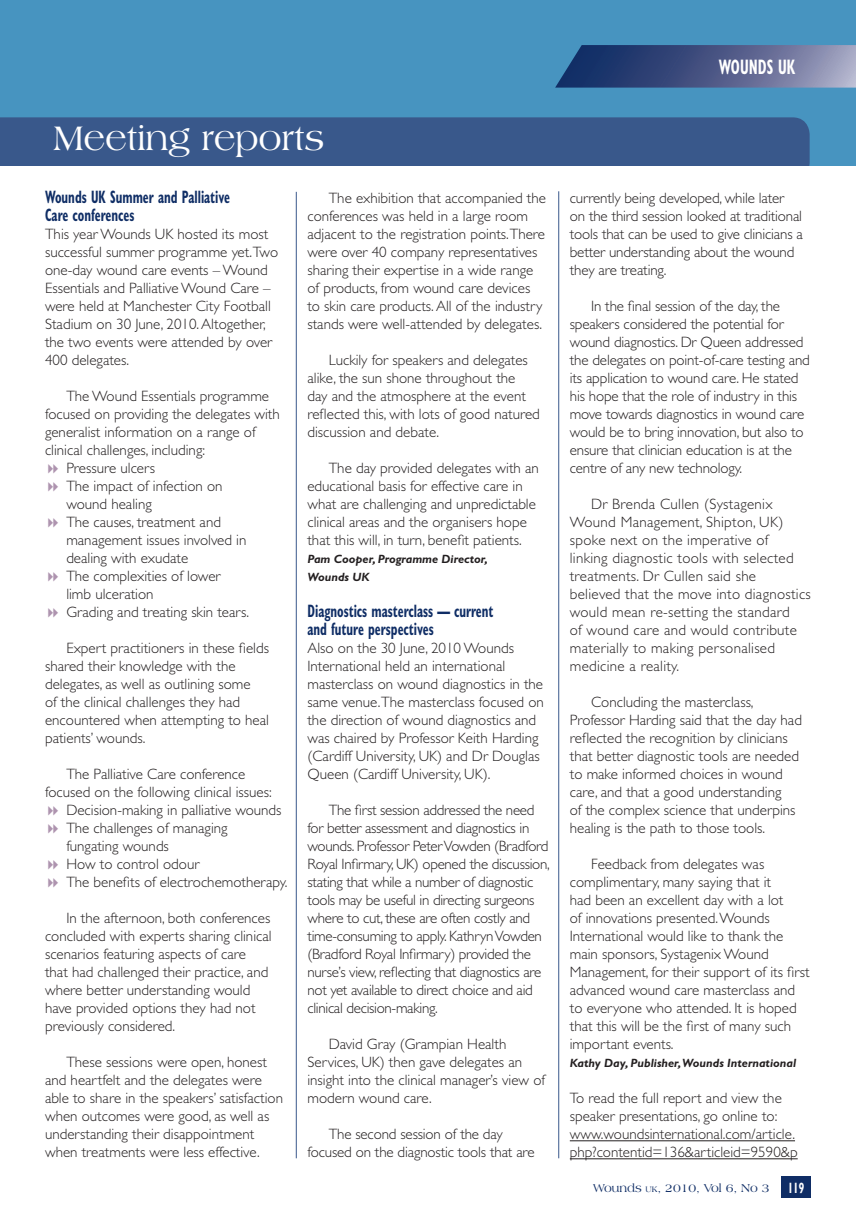
<style>
.page{position:relative;width:856px;height:1226px;background:#fff}
.page>*{position:absolute;margin:0;border:0;box-sizing:border-box;transform-origin:0 0}
.t1{font:36px "Americana BT";letter-spacing:-.01em;color:#fff}
.t2{font:700 condensed 21px "Gill Sans";color:#fff;scale:.7 1}
.t3{font:700 condensed 18px/18px "Gill Sans";color:#0f2d65;scale:.7 1}
.t4{font:300 15px/18px "Gill Sans";color:#231f20}
.t5{font:300 15px/18px "Gill Sans";letter-spacing:-.02em;color:#231f20}
.t6{font:300 15px/18px "Gill Sans";letter-spacing:.02em;color:#231f20}
.t7{font:italic 700 12px/18px "Gill Sans";color:#231f20}
.t8{font:12px "Americana BT";color:#0f2d65}
.s1{font-size:8.4px}
.s2{font-family:"Gill Sans";font-weight:700;font-stretch:condensed;font-size:15px;color:#fff}
</style>
<div class="page">
<div style="left:0;top:0;width:855px;height:166px;background:#4794c0"></div>
<div style="left:0;top:117px;width:809px;height:49px;background:#39588b"></div>
<svg style="left:555px;top:45px;width:300px;height:43px;background:#4f608d"></svg>
<svg style="left:569px;top:1159px;width:229px;height:1px"></svg>
<hr style="left:296px;top:192px;width:1px;height:966px;background:#39588b">
<hr style="left:558px;top:191px;width:1px;height:967px;background:#39588b">
<div style="left:781px;top:1176px;width:29px;height:21px;background:#0f2d65"></div>
<hr style="left:569px;top:1140px;width:226px;height:1px;background:#231f20">
<hr style="left:569px;top:1158px;width:228px;height:1px;background:#231f20">
<h1 class="t1" style="left:54px;top:117px;width:272px">Meeting reports</h1>
<p class="t3" style="left:45px;top:187px;width:266px">Wounds UK Summer and Palliative<br>Care conferences</p>
<p class="t4" style="left:45px;top:225px;width:234px">This year Wounds UK hosted its most successful summer programme yet.Two one-day wound care events – Wound Essentials and Palliative Wound Care – were held at Manchester City Football Stadium on 30 June, 2010. Altogether, the two events were attended by over 400 delegates.</p>
<p class="t4" style="left:66px;top:387px;width:204px">The Wound Essentials programme</p>
<p class="t4" style="left:45px;top:405px;width:236px">focused on providing the delegates with</p>
<p class="t4" style="left:45px;top:423px;width:212px">generalist information on a range of</p>
<p class="t4" style="left:45px;top:441px;width:161px">clinical challenges, including:</p>
<p class="t4" style="left:66px;top:459px;width:90px">Pressure ulcers</p>
<p class="t4" style="left:66px;top:477px;width:158px">The impact of infection on</p>
<p class="t4" style="left:66px;top:495px;width:87px">wound healing</p>
<p class="t4" style="left:66px;top:513px;width:156px">The causes, treatment and</p>
<p class="t4" style="left:66px;top:531px;width:181px">management issues involved in</p>
<p class="t4" style="left:66px;top:549px;width:123px">dealing with exudate</p>
<p class="t4" style="left:66px;top:567px;width:156px">The complexities of lower</p>
<p class="t4" style="left:66px;top:585px;width:89px">limb ulceration</p>
<p class="t4" style="left:66px;top:603px;width:184px">Grading and treating skin tears.</p>
<p class="t4" style="left:45px;top:639px;width:225px;text-indent:21px">Expert practitioners in these fields shared their knowledge with the delegates, as well as outlining some<br>of the clinical challenges they had encountered when attempting to heal patients’ wounds.</p>
<p class="t4" style="left:66px;top:765px;width:180px">The Palliative Care conference</p>
<p class="t4" style="left:45px;top:783px;width:228px">focused on the following clinical issues:</p>
<p class="t4" style="left:66px;top:801px;width:217px">Decision-making in palliative wounds</p>
<p class="t4" style="left:66px;top:819px;width:163px">The challenges of managing</p>
<p class="t4" style="left:66px;top:837px;width:104px">fungating wounds</p>
<p class="t4" style="left:66px;top:855px;width:134px">How to control odour</p>
<p class="t4" style="left:66px;top:873px;width:222px">The benefits of electrochemotherapy.</p>
<p class="t4" style="left:45px;top:909px;width:228px;text-indent:21px">In the afternoon, both conferences concluded with experts sharing clinical scenarios featuring aspects of care that had challenged their practice, and where better understanding would have provided options they had not previously considered.</p>
<p class="t4" style="left:45px;top:1053px;width:239px;text-indent:21px">These sessions were open, honest and heartfelt and the delegates were able to share in the speakers’ satisfaction when outcomes were good, as well as understanding their disappointment when treatments were less effective.</p>
<p class="t4" style="left:307px;top:189px;width:240px;text-indent:21px">The exhibition that accompanied the conferences was held in a large room adjacent to the registration points.There were over 40 company representatives sharing their expertise in a wide range of products, from wound care devices to skin care products. All of the industry stands were well-attended by delegates.</p>
<p class="t4" style="left:307px;top:351px;width:234px;text-indent:21px">Luckily for speakers and delegates alike, the sun shone throughout the<br>day and the atmosphere at the event reflected this, with lots of good natured discussion and debate.</p>
<p class="t4" style="left:307px;top:459px;width:233px;text-indent:21px">The day provided delegates with an educational basis for effective care in what are challenging and unpredictable clinical areas and the organisers hope that this will, in turn, benefit patients.</p>
<p class="t7" style="left:307px;top:550px;width:182px">Pam Cooper, Programme Director,<br>Wounds UK</p>
<p class="t3" style="left:307px;top:602px;width:267px">Diagnostics masterclass — current and future perspectives</p>
<p class="t4" style="left:307px;top:639px;width:238px">Also on the 30 June, 2010 Wounds International held an international masterclass on wound diagnostics in the same venue.The masterclass focused on the direction of wound diagnostics and was chaired by Professor Keith Harding (Cardiff University, UK) and Dr Douglas Queen (Cardiff University, UK).</p>
<p class="t5" style="left:307px;top:801px;width:244px;text-indent:21px">The first session addressed the need for better assessment and diagnostics in wounds. Professor Peter Vowden (Bradford Royal Infirmary, UK) opened the discussion, stating that while a number of diagnostic tools may be useful in directing surgeons where to cut, these are often costly and time-consuming to apply. Kathryn Vowden (Bradford Royal Infirmary) provided the nurse’s view, reflecting that diagnostics are not yet available to direct choice and aid clinical decision-making.</p>
<p class="t4" style="left:307px;top:1035px;width:239px;text-indent:21px">David Gray (Grampian Health<br>Services, UK) then gave delegates an insight into the clinical manager’s view of modern wound care.</p>
<p class="t4" style="left:307px;top:1125px;width:229px;text-indent:21px">The second session of the day focused on the diagnostic tools that are</p>
<h2 class="t2" style="left:718px;top:54px;width:111px">WOUNDS UK</h2>
<h2 class="t2" style="left:722px;top:54px;width:111px">WOUNDS UK</h2>
<p class="t4" style="left:569px;top:189px;width:234px">currently being developed, while later on the third session looked at traditional tools that can be used to give clinicians a better understanding about the wound they are treating.</p>
<p class="t4" style="left:569px;top:297px;width:241px;text-indent:21px">In the final session of the day, the speakers considered the potential for wound diagnostics. Dr Queen addressed the delegates on point-of-care testing and its application to wound care. He stated his hope that the role of industry in this move towards diagnostics in wound care would be to bring innovation, but also to ensure that clinician education is at the centre of any new technology.</p>
<p class="t6" style="left:569px;top:495px;width:242px;text-indent:21px">Dr Brenda Cullen (Systagenix<br>Wound Management, Shipton, UK) spoke next on the imperative of<br>linking diagnostic tools with selected treatments. Dr Cullen said she<br>believed that the move into diagnostics would mean re-setting the standard<br>of wound care and would contribute materially to making personalised medicine a reality.</p>
<p class="t4" style="left:569px;top:693px;width:234px;text-indent:21px">Concluding the masterclass, Professor Harding said that the day had reflected the recognition by clinicians that better diagnostic tools are needed to make informed choices in wound care, and that a good understanding<br>of the complex science that underpins healing is the path to those tools.</p>
<p class="t4" style="left:569px;top:855px;width:241px;text-indent:21px">Feedback from delegates was complimentary, many saying that it<br>had been an excellent day with a lot<br>of innovations presented. Wounds International would like to thank the main sponsors, Systagenix Wound Management, for their support of its first advanced wound care masterclass and to everyone who attended. It is hoped that this will be the first of many such important events.</p>
<p class="t7" style="left:569px;top:1054px;width:228px">Kathy Day, Publisher, Wounds International</p>
<p class="t4" style="left:569px;top:1089px;width:229px">To read the full report and view the speaker presentations, go online to: www.woundsinternational.com/article. php?contentid=136&amp;articleid=9590&amp;p</p>
<p class="t8" style="left:593px;top:1180px;width:212px">Wounds <span class="s1">uk</span>, 2010, Vol 6, No 3 <span class="s2">119</span></p>
</div>
